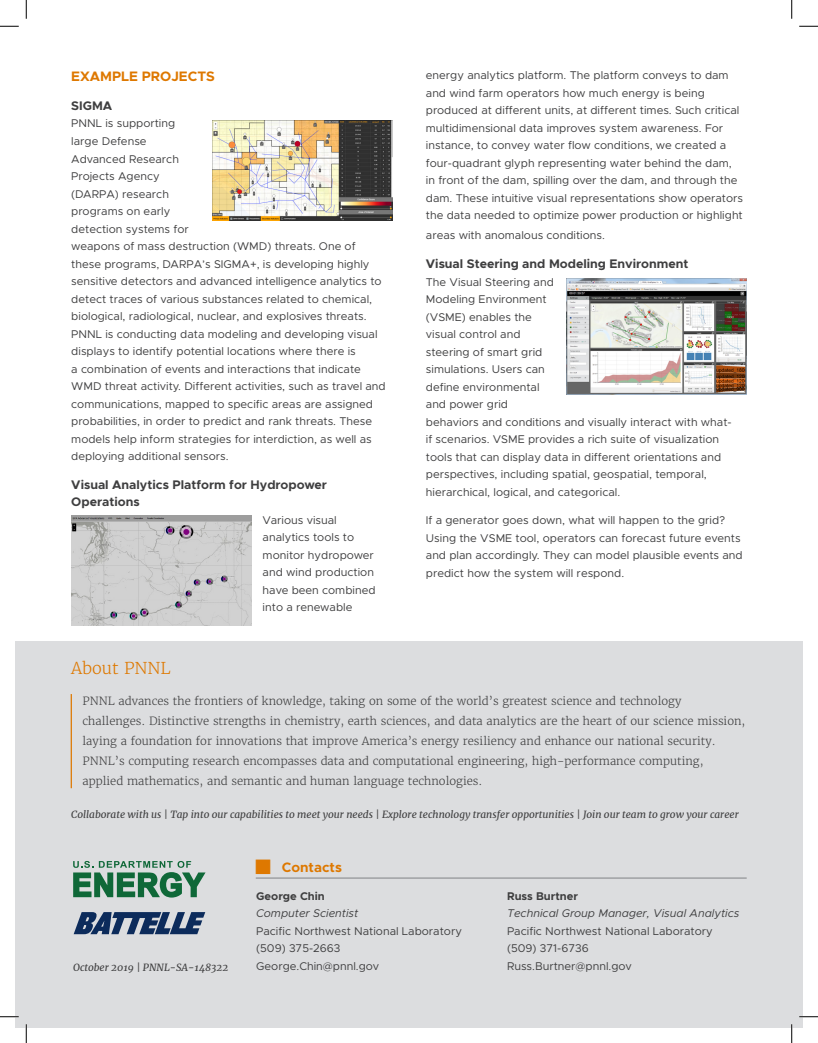
<style>
.page{position:relative;width:818px;height:1043px;background:#fff}
.page>*{position:absolute;margin:0;border:0;box-sizing:border-box;transform-origin:0 0}
.sub_page_heading{font:300 16.25px "Merriweather";color:#de7800}
.heading_no_bullet{font:700 13.75px "Metropolis";color:#de7800}
.subhead{font:700 12.5px/17.5px "Metropolis";color:#3e3e3f}
.body_copy{font:11.25px/17.5px "Metropolis";color:#3e3e3f}
.ruled_body_copy{font:300 11.25px/20px "Merriweather";color:#3e3e3f}
.body_copy_no_space{font:11.25px "Metropolis";color:#3e3e3f}
.body_copy_no_space-2{font:italic 11.25px "Metropolis";color:#3e3e3f}
.body_copy_no_space-3{font:700 11.25px "Metropolis";color:#3e3e3f}
.footnote{font:italic 10px "Merriweather";color:#3e3e3f}
</style>
<div class="page">
<div style="left:15px;top:641px;width:787px;height:387px;background:#dcdddf"></div>
<hr style="left:256px;top:877px;width:490px;height:1px;background:#808285">
<svg style="left:73px;top:861px;width:132px;height:36px"></svg>
<svg style="left:74px;top:912px;width:131px;height:22px"></svg>
<hr style="left:71px;top:694px;width:1px;height:94px;background:#de7800">
<img style="left:212px;top:121px;width:180px;height:99px">
<img style="left:71px;top:515px;width:180px;height:110px">
<img style="left:566px;top:278px;width:180px;height:116px">
<svg style="left:0;top:25px;width:19px;height:2px"></svg>
<svg style="left:799px;top:25px;width:19px;height:2px"></svg>
<svg style="left:0;top:1016px;width:19px;height:1px"></svg>
<svg style="left:799px;top:1015px;width:19px;height:2px"></svg>
<svg style="left:25px;top:0;width:2px;height:19px"></svg>
<svg style="left:25px;top:1024px;width:2px;height:18px"></svg>
<svg style="left:791px;top:0;width:1px;height:19px"></svg>
<svg style="left:791px;top:1024px;width:1px;height:18px"></svg>
<p class="heading_no_bullet" style="left:71px;top:68px;width:145px">EXAMPLE PROJECTS</p>
<p class="subhead" style="left:71px;top:97px;width:43px">SIGMA</p>
<p class="body_copy" style="left:71px;top:115px;width:316px">PNNL is supporting<br>large Defense<br>Advanced Research<br>Projects Agency<br>(DARPA) research<br>programs on early<br>detection systems for<br>weapons of mass destruction (WMD) threats. One of these programs, DARPA’s SIGMA+, is developing highly sensitive detectors and advanced intelligence analytics to detect traces of various substances related to chemical, biological, radiological, nuclear, and explosives threats.<br>PNNL is conducting data modeling and developing visual displays to identify potential locations where there is<br>a combination of events and interactions that indicate WMD threat activity. Different activities, such as travel and communications, mapped to specific areas are assigned probabilities, in order to predict and rank threats. These models help inform strategies for interdiction, as well as deploying additional sensors.</p>
<p class="subhead" style="left:71px;top:476px;width:257px">Visual Analytics Platform for Hydropower<br>Operations</p>
<p class="body_copy" style="left:262px;top:511px;width:114px">Various visual analytics tools to monitor hydropower and wind production have been combined into a renewable</p>
<p class="body_copy" style="left:426px;top:67px;width:319px">energy analytics platform. The platform conveys to dam and wind farm operators how much energy is being produced at different units, at different times. Such critical multidimensional data improves system awareness. For instance, to convey water flow conditions, we created a four-quadrant glyph representing water behind the dam, in front of the dam, spilling over the dam, and through the dam. These intuitive visual representations show operators the data needed to optimize power production or highlight</p>
<p class="body_copy" style="left:426px;top:227px;width:180px">areas with anomalous conditions.</p>
<p class="subhead" style="left:426px;top:255px;width:264px">Visual Steering and Modeling Environment</p>
<p class="body_copy" style="left:426px;top:273px;width:307px">The Visual Steering and<br>Modeling Environment<br>(VSME) enables the<br>visual control and<br>steering of smart grid<br>simulations. Users can<br>define environmental<br>and power grid<br>behaviors and conditions and visually interact with what&shy;if scenarios. VSME provides a rich suite of visualization tools that can display data in different orientations and perspectives, including spatial, geospatial, temporal, hierarchical, logical, and categorical.</p>
<p class="body_copy" style="left:426px;top:512px;width:318px">If a generator goes down, what will happen to the grid?<br>Using the VSME tool, operators can forecast future events and plan accordingly. They can model plausible events and predict how the system will respond.</p>
<p class="sub_page_heading" style="left:71px;top:658px;width:101px">About PNNL</p>
<p class="ruled_body_copy" style="left:82px;top:691px;width:664px">PNNL advances the frontiers of knowledge, taking on some of the world’s greatest science and technology challenges. Distinctive strengths in chemistry, earth sciences, and data analytics are the heart of our science mission, laying a foundation for innovations that improve America’s energy resiliency and enhance our national security.<br>PNNL’s computing research encompasses data and computational engineering, high-performance computing, applied mathematics, and semantic and human language technologies.</p>
<p class="footnote" style="left:71px;top:807px;width:669px">Collaborate with us | Tap into our capabilities to meet your needs | Explore technology transfer opportunities | Join our team to grow your career</p>
<p class="footnote" style="left:73px;top:960px;width:157px">October 2019 | PNNL-SA-148322</p>
<p class="heading_no_bullet" style="left:282px;top:858px;width:62px">Contacts</p>
<p class="body_copy_no_space-3" style="left:256px;top:888px;width:70px">George Chin</p>
<p class="body_copy_no_space-2" style="left:256px;top:906px;width:104px">Computer Scientist</p>
<p class="body_copy_no_space" style="left:256px;top:923px;width:207px">Pacific Northwest National Laboratory</p>
<p class="body_copy_no_space" style="left:256px;top:941px;width:86px">(509) 375-2663</p>
<p class="body_copy_no_space" style="left:256px;top:958px;width:124px">George.Chin@pnnl.gov</p>
<p class="body_copy_no_space-3" style="left:507px;top:888px;width:72px">Russ Burtner</p>
<p class="body_copy_no_space-2" style="left:507px;top:906px;width:234px">Technical Group Manager, Visual Analytics</p>
<p class="body_copy_no_space" style="left:507px;top:923px;width:207px">Pacific Northwest National Laboratory</p>
<p class="body_copy_no_space" style="left:507px;top:941px;width:83px">(509) 371-6736</p>
<p class="body_copy_no_space" style="left:507px;top:958px;width:126px">Russ.Burtner@pnnl.gov</p>
</div>
